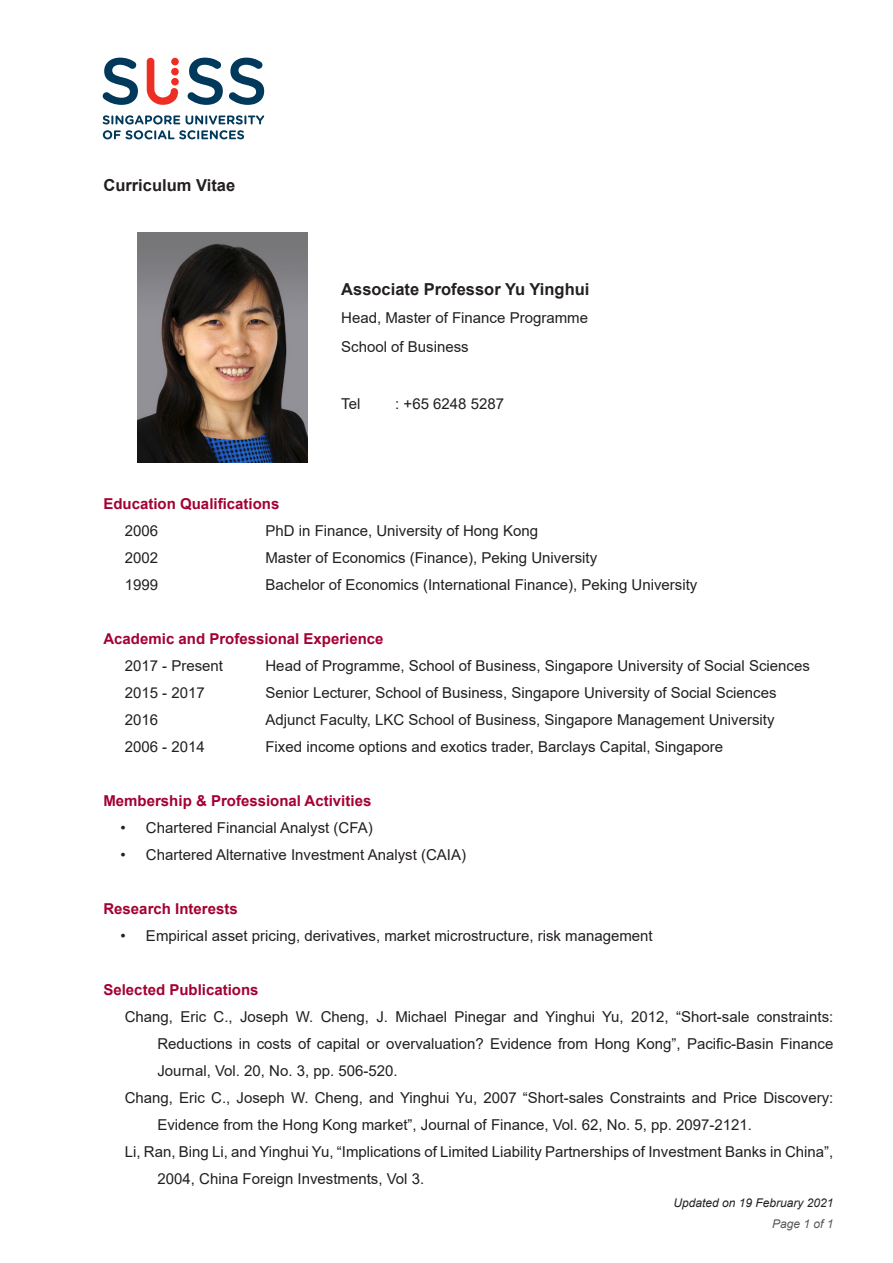
<style>
.page{position:relative;width:893px;height:1263px;background:#fff}
.page>*{position:absolute;margin:0;border:0;box-sizing:border-box;transform-origin:0 0}
.t1{font:700 16.5px "Arial";color:#231f20}
.t2{font:15px/27px "Arial";color:#231f20}
.t3{font:700 15px "Arial";color:#a40133}
.t4{font:italic 12px "Arial";color:#231f20}
.t5{font:italic 12px "Arial";color:#57585a}
</style>
<div class="page">
<svg style="left:103px;top:115px;width:77px;height:9px"></svg>
<svg style="left:186px;top:115px;width:78px;height:9px"></svg>
<svg style="left:103px;top:130px;width:141px;height:9px"></svg>
<svg style="left:188px;top:58px;width:35px;height:47px"></svg>
<svg style="left:229px;top:58px;width:35px;height:47px"></svg>
<svg style="left:103px;top:58px;width:35px;height:47px"></svg>
<svg style="left:147px;top:58px;width:31px;height:47px"></svg>
<div style="left:171px;top:58px;width:8px;height:7px;background:#ee2e22;border-radius:50%"></div>
<div style="left:171px;top:68px;width:8px;height:7px;background:#ee2e22;border-radius:50%"></div>
<div style="left:171px;top:78px;width:8px;height:8px;background:#ee2e22;border-radius:50%"></div>
<img style="left:137px;top:232px;width:171px;height:230px">
<p class="t1" style="left:103px;top:174px;width:133px">Curriculum Vitae</p>
<p class="t1" style="left:341px;top:277px;width:250px">Associate Professor Yu Yinghui</p>
<p class="t2" style="left:341px;top:304px;width:248px">Head, Master of Finance Programme</p>
<p class="t2" style="left:341px;top:333px;width:129px">School of Business</p>
<p class="t2" style="left:341px;top:390px;width:21px">Tel</p>
<p class="t2" style="left:395px;top:390px;width:110px">: +65 6248 5287</p>
<p class="t3" style="left:103px;top:493px;width:177px">Education Qualifications</p>
<p class="t2" style="left:125px;top:517px;width:35px">2006</p>
<p class="t2" style="left:265px;top:517px;width:274px">PhD in Finance, University of Hong Kong</p>
<p class="t2" style="left:125px;top:544px;width:35px">2002</p>
<p class="t2" style="left:265px;top:544px;width:333px">Master of Economics (Finance), Peking University</p>
<p class="t2" style="left:125px;top:571px;width:35px">1999</p>
<p class="t2" style="left:265px;top:571px;width:433px">Bachelor of Economics (International Finance), Peking University</p>
<p class="t3" style="left:103px;top:628px;width:282px">Academic and Professional Experience</p>
<p class="t2" style="left:125px;top:652px;width:100px">2017 - Present</p>
<p class="t2" style="left:265px;top:652px;width:546px">Head of Programme, School of Business, Singapore University of Social Sciences</p>
<p class="t2" style="left:125px;top:679px;width:82px">2015 - 2017</p>
<p class="t2" style="left:265px;top:679px;width:513px">Senior Lecturer, School of Business, Singapore University of Social Sciences</p>
<p class="t2" style="left:125px;top:706px;width:35px">2016</p>
<p class="t2" style="left:265px;top:706px;width:511px">Adjunct Faculty, LKC School of Business, Singapore Management University</p>
<p class="t2" style="left:125px;top:733px;width:82px">2006 - 2014</p>
<p class="t2" style="left:265px;top:733px;width:459px">Fixed income options and exotics trader, Barclays Capital, Singapore</p>
<p class="t3" style="left:103px;top:790px;width:269px">Membership &amp; Professional Activities</p>
<p class="t2" style="left:120px;top:814px;width:254px">• Chartered Financial Analyst (CFA)</p>
<p class="t2" style="left:120px;top:841px;width:347px">• Chartered Alternative Investment Analyst (CAIA)</p>
<p class="t3" style="left:103px;top:898px;width:136px">Research Interests</p>
<p class="t2" style="left:120px;top:922px;width:534px">• Empirical asset pricing, derivatives, market microstructure, risk management</p>
<p class="t3" style="left:103px;top:979px;width:157px">Selected Publications</p>
<p class="t2" style="left:157px;top:1003px;width:677px;text-align:justify;text-indent:-33px">Chang, Eric C., Joseph W. Cheng, J. Michael Pinegar and Yinghui Yu, 2012, “Short-sale constraints:<br>Reductions in costs of capital or overvaluation? Evidence from Hong Kong”, Pacific-Basin Finance Journal, Vol. 20, No. 3, pp. 506-520.</p>
<p class="t2" style="left:157px;top:1084px;width:677px;text-indent:-33px">Chang, Eric C., Joseph W. Cheng, and Yinghui Yu, 2007 “Short-sales Constraints and Price Discovery:<br>Evidence from the Hong Kong market”, Journal of Finance, Vol. 62, No. 5, pp. 2097-2121.</p>
<p class="t2" style="left:157px;top:1138px;width:677px;text-indent:-33px">Li, Ran, Bing Li, and Yinghui Yu, “Implications of Limited Liability Partnerships of Investment Banks in China”,<br>2004, China Foreign Investments, Vol 3.</p>
<p class="t5" style="left:772px;top:1215px;width:63px">Page 1 of 1</p>
<p class="t4" style="left:673px;top:1195px;width:162px">Updated on 19 February 2021</p>
</div>
